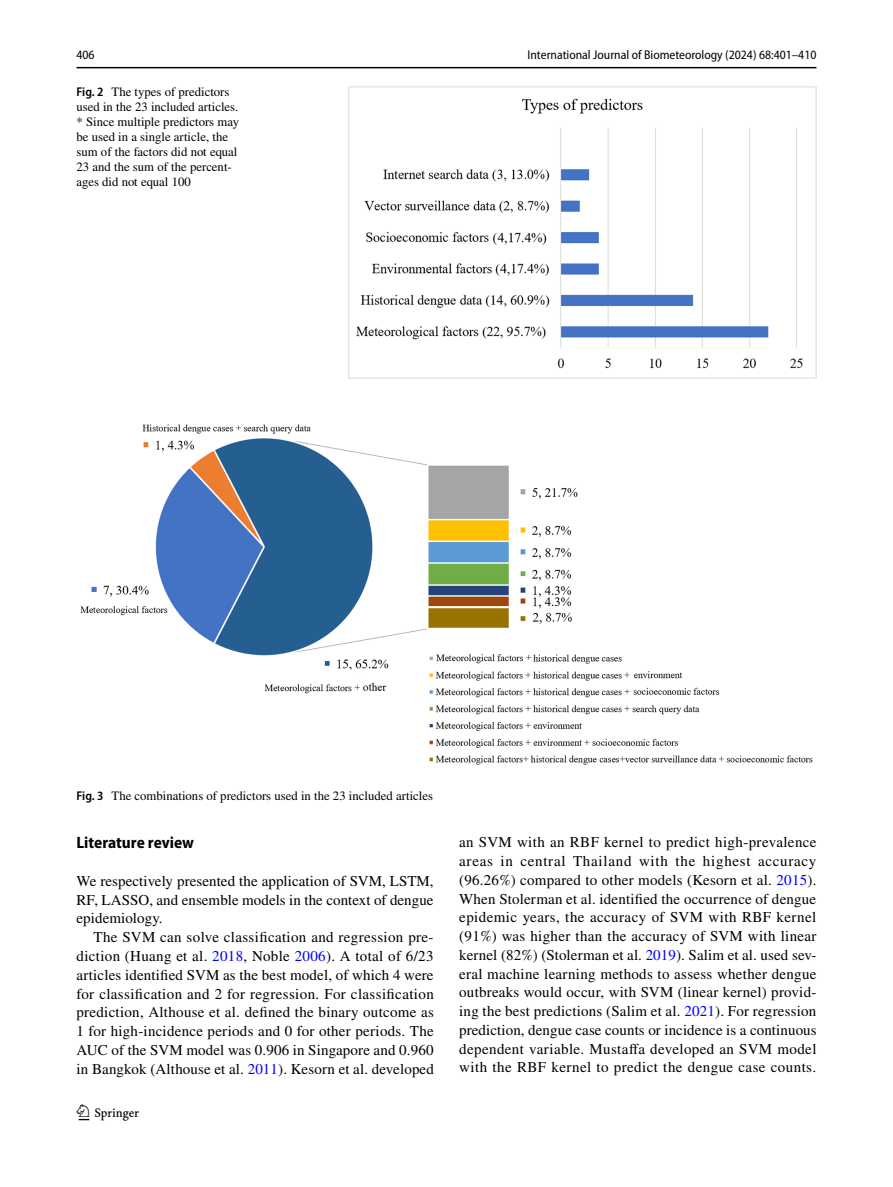
<style>
.page{position:relative;width:893px;height:1187px;background:#fff}
.page>*{position:absolute;margin:0;border:0;box-sizing:border-box;transform-origin:0 0}
.t1{font:22.5px "Springnew Regular 2";color:#000}
.t2{font:700 semi-condensed 16.5px "Myriad Pro";letter-spacing:-.005em;color:#000}
.t3{font:15px/18.8px "STIX";letter-spacing:.01em;color:#000;text-align:justify}
.t4{font:12.75px/15px "STIX";color:#000}
.t5{font:semi-condensed 12.75px "Myriad Pro";color:#000}
.s1{font-family:"Myriad Pro";font-weight:600;font-stretch:semi-condensed}
.s2{color:#00f}
</style>
<div class="page">
<hr style="left:77px;top:67px;width:739px;height:1px;background:#000">
<img style="left:349px;top:87px;width:467px;height:292px">
<img style="left:81px;top:424px;width:731px;height:340px">
<p class="t5" style="left:77px;top:48px;width:20px">406</p>
<p class="t5" style="left:527px;top:48px;width:290px">International Journal of Biometeorology (2024) 68:401–410</p>
<p class="t4" style="left:77px;top:85px;width:164px"><span class="s1">Fig. 2</span> The types of predictors used in the 23 included articles. * Since multiple predictors may be used in a single article, the sum of the factors did not equal<br>23 and the sum of the percent&shy;ages did not equal 100</p>
<p class="t4" style="left:77px;top:788px;width:358px"><span class="s1">Fig. 3</span> The combinations of predictors used in the 23 included articles</p>
<p class="t2" style="left:77px;top:833px;width:119px">Literature review</p>
<p class="t3" style="left:77px;top:872px;width:359px">We respectively presented the application of SVM, LSTM, RF, LASSO, and ensemble models in the context of dengue epidemiology.</p>
<p class="t3" style="left:77px;top:928px;width:359px;text-indent:17px">The SVM can solve classification and regression pre&shy;diction (Huang et al. <span class="s2">2018</span>, Noble <span class="s2">2006</span>). A total of 6/23 articles identified SVM as the best model, of which 4 were for classification and 2 for regression. For classification prediction, Althouse et al. defined the binary outcome as 1 for high-incidence periods and 0 for other periods. The AUC of the SVM model was 0.906 in Singapore and 0.960 in Bangkok (Althouse et al. <span class="s2">2011</span>). Kesorn et al. developed</p>
<h1 class="t1" style="left:79px;top:1104px;width:62px">1 3</h1>
<p class="t3" style="left:459px;top:833px;width:359px">an SVM with an RBF kernel to predict high-prevalence areas in central Thailand with the highest accuracy (96.26%) compared to other models (Kesorn et al. <span class="s2">2015</span>).<br>When Stolerman et al. identified the occurrence of dengue epidemic years, the accuracy of SVM with RBF kernel (91%) was higher than the accuracy of SVM with linear kernel (82%) (Stolerman et al. <span class="s2">2019</span>). Salim et al. used sev&shy;eral machine learning methods to assess whether dengue outbreaks would occur, with SVM (linear kernel) provid&shy;ing the best predictions (Salim et al. <span class="s2">2021</span>). For regression prediction, dengue case counts or incidence is a continuous dependent variable. Mustaffa developed an SVM model with the RBF kernel to predict the dengue case counts.</p>
</div>
